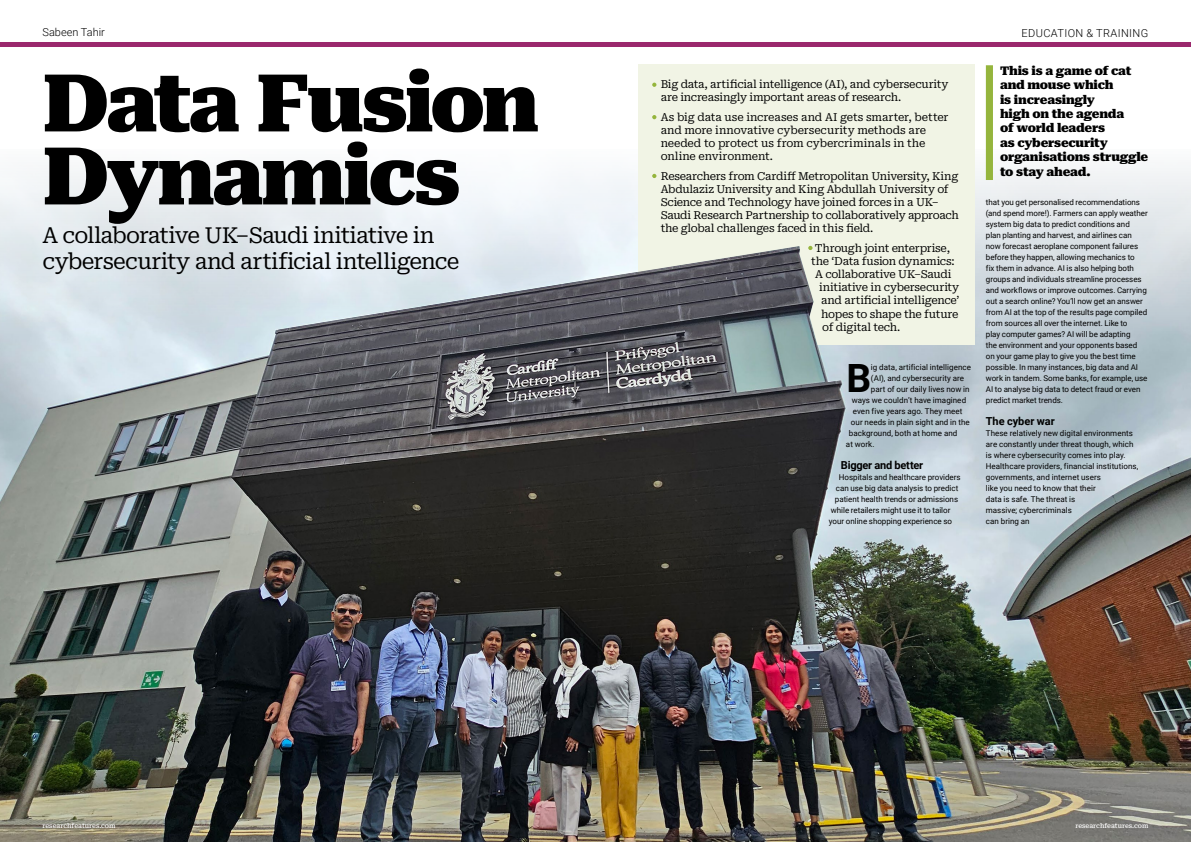
<style>
.page{position:relative;width:1191px;height:842px;background:#fff}
.page>*{position:absolute;margin:0;border:0;box-sizing:border-box;transform-origin:0 0}
.t1{font:900 80px/73px "Roboto Serif";letter-spacing:-.045em;color:#000}
.First_Paragraph{font:700 38.9px "Roboto";color:#000}
.Sub-title{font:22px/26.4px "Roboto Serif";letter-spacing:-.035em;color:#000}
.Pull-Quote{font:900 12px/14.4px "Roboto Serif";letter-spacing:-.02em;color:#000}
.Intro__Bullets{font:11px/13.2px "Roboto Serif";letter-spacing:-.02em;color:#000}
.Body_Copy{font:700 11px "Roboto";letter-spacing:-.015em;color:#000}
.t2{font:300 11px "Roboto";letter-spacing:.035em;color:#000}
.t3{font:300 11px "Roboto";color:#000}
.Body_Copy-2{font:8px/11px "Roboto";letter-spacing:-.005em;color:#000}
.First_Paragraph-2{font:8px "Roboto";letter-spacing:.005em;color:#000}
.t4{font:500 6.5px "Roboto Serif";color:#fff}
</style>
<div class="page">
<img style="left:0;top:150px;width:1191px;height:692px">
<div style="left:986px;top:65px;width:7px;height:115px;background:#95b53d"></div>
<div style="left:638px;top:64px;width:336px;height:281px;background:#f1f4e5"></div>
<svg style="left:652px;top:83px;width:4px;height:4px"></svg>
<svg style="left:652px;top:115px;width:4px;height:4px"></svg>
<svg style="left:652px;top:174px;width:4px;height:4px"></svg>
<img style="left:249px;top:246px;width:595px;height:348px">
<hr style="left:0;top:43px;width:1191px;height:4px;background:#9b286d">
<p class="t3" style="left:43px;top:25px;width:64px">Sabeen Tahir</p>
<p class="t2" style="left:1021px;top:25px;width:128px">EDUCATION &amp; TRAINING</p>
<p class="t1" style="left:43px;top:61px;width:498px">Data Fusion<br>Dynamics</p>
<p class="Sub-title" style="left:43px;top:220px;width:418px">A collaborative UK–Saudi initiative in cybersecurity and artificial intelligence</p>
<p class="Intro__Bullets" style="left:660px;top:77px;width:289px">Big data, artificial intelligence (AI), and cybersecurity are increasingly important areas of research.</p>
<p class="Intro__Bullets" style="left:660px;top:109px;width:289px">As big data use increases and AI gets smarter, better and more innovative cybersecurity methods are needed to protect us from cybercriminals in the online environment.</p>
<p class="Intro__Bullets" style="left:660px;top:168px;width:300px">Researchers from Cardiff Metropolitan University, King Abdulaziz University and King Abdullah University of Science and Technology have joined forces in a UK– Saudi Research Partnership to collaboratively approach the global challenges faced in this field.</p>
<p class="Intro__Bullets" style="left:815px;top:240px;width:137px">Through joint enterprise,</p>
<p class="Intro__Bullets" style="left:811px;top:253px;width:145px">the ‘Data fusion dynamics:</p>
<p class="Intro__Bullets" style="left:815px;top:267px;width:138px">A collaborative UK–Saudi</p>
<p class="Intro__Bullets" style="left:819px;top:280px;width:141px">initiative in cybersecurity</p>
<p class="Intro__Bullets" style="left:821px;top:293px;width:139px">and artificial intelligence’</p>
<p class="Intro__Bullets" style="left:821px;top:306px;width:139px">hopes to shape the future</p>
<p class="Intro__Bullets" style="left:822px;top:319px;width:79px">of digital tech.</p>
<p class="First_Paragraph" style="left:846px;top:351px;width:26px">B</p>
<p class="First_Paragraph-2" style="left:871px;top:362px;width:102px">ig data, artificial intelligence</p>
<p class="First_Paragraph-2" style="left:871px;top:373px;width:95px">(AI), and cybersecurity are</p>
<p class="First_Paragraph-2" style="left:871px;top:384px;width:100px">part of our daily lives now in</p>
<p class="First_Paragraph-2" style="left:852px;top:395px;width:116px">ways we couldn’t have imagined</p>
<p class="First_Paragraph-2" style="left:853px;top:406px;width:111px">even five years ago. They meet</p>
<p class="First_Paragraph-2" style="left:851px;top:417px;width:120px">our needs in plain sight and in the</p>
<p class="First_Paragraph-2" style="left:849px;top:428px;width:110px">background, both at home and</p>
<p class="First_Paragraph-2" style="left:846px;top:439px;width:30px">at work.</p>
<p class="Body_Copy" style="left:841px;top:458px;width:84px">Bigger and better</p>
<p class="Body_Copy-2" style="left:839px;top:472px;width:123px">Hospitals and healthcare providers</p>
<p class="Body_Copy-2" style="left:836px;top:483px;width:124px">can use big data analysis to predict</p>
<p class="Body_Copy-2" style="left:835px;top:494px;width:125px">patient health trends or admissions</p>
<p class="Body_Copy-2" style="left:831px;top:505px;width:121px">while retailers might use it to tailor</p>
<p class="Body_Copy-2" style="left:829px;top:516px;width:125px">your online shopping experience so</p>
<p class="Pull-Quote" style="left:1000px;top:63px;width:150px">This is a game of cat and mouse which<br>is increasingly<br>high on the agenda<br>of world leaders<br>as cybersecurity organisations struggle to stay ahead.</p>
<p class="Body_Copy-2" style="left:986px;top:197px;width:163px">that you get personalised recommendations (and spend more!). Farmers can apply weather system big data to predict conditions and<br>plan planting and harvest, and airlines can now forecast aeroplane component failures before they happen, allowing mechanics to<br>fix them in advance. AI is also helping both groups and individuals streamline processes and workflows or improve outcomes. Carrying out a search online? You’ll now get an answer from AI at the top of the results page compiled from sources all over the internet. Like to<br>play computer games? AI will be adapting<br>the environment and your opponents based on your game play to give you the best time possible. In many instances, big data and AI work in tandem. Some banks, for example, use AI to analyse big data to detect fraud or even predict market trends.</p>
<p class="Body_Copy" style="left:986px;top:414px;width:70px">The cyber war</p>
<p class="Body_Copy-2" style="left:986px;top:428px;width:154px">These relatively new digital environments are constantly under threat though, which is where cybersecurity comes into play.<br>Healthcare providers, financial institutions, governments, and internet users<br>like you need to know that their<br>data is safe. The threat is<br>massive; cybercriminals<br>can bring an</p>
<p class="t4" style="left:43px;top:820px;width:74px">researchfeatures.com</p>
<p class="t4" style="left:1075px;top:820px;width:74px">researchfeatures.com</p>
</div>
